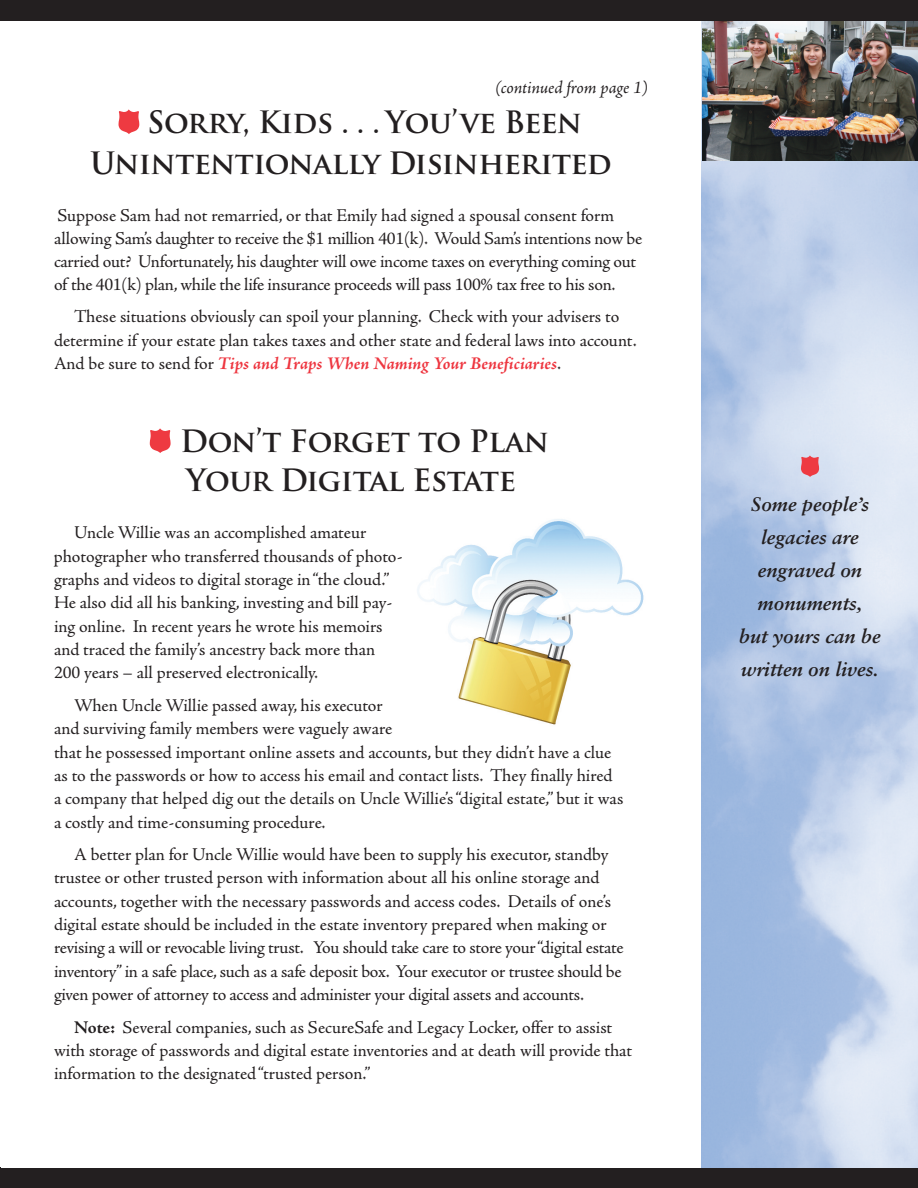
<style>
.page{position:relative;width:918px;height:1188px;background:#fff}
.page>*{position:absolute;margin:0;border:0;box-sizing:border-box;transform-origin:0 0}
.t1{font:700 30px/40.5px "Trajan Pro";letter-spacing:-.015em;color:#231f20}
.t2{font:italic 700 19.5px/33px "Sabon";color:#231f20;text-align:center}
.t3{font:18px/23.4px "Adobe Jenson Pro";letter-spacing:-.005em;color:#231f20}
.t4{font:italic 18px "Adobe Jenson Pro";letter-spacing:-.01em;color:#231f20}
.s1{font-weight:700;font-style:italic;color:#ee3640}
.s2{font-weight:700}
</style>
<div class="page">
<img style="left:702px;top:160px;width:216px;height:1008px">
<svg style="left:150px;top:428px;width:21px;height:25px"></svg>
<svg style="left:119px;top:109px;width:20px;height:25px"></svg>
<svg style="left:801px;top:455px;width:18px;height:22px"></svg>
<img style="left:702px;top:20px;width:216px;height:140px">
<div style="left:0;top:0;width:918px;height:20px;background:#231f20"></div>
<img style="left:417px;top:519px;width:227px;height:206px">
<div style="left:0;top:1168px;width:918px;height:20px;background:#231f20"></div>
<p class="t4" style="left:495px;top:80px;width:154px">(continued from page 1)</p>
<h1 class="t1" style="left:90px;top:102px;width:523px;text-indent:57px">Sorry, Kids . . . You’ve Been<br>Unintentionally Disinherited</h1>
<p class="t3" style="left:54px;top:205px;width:590px">Suppose Sam had not remarried, or that Emily had signed a spousal consent form allowing Sam’s daughter to receive the $1 million 401(k). Would Sam’s intentions now be carried out? Unfortunately, his daughter will owe income taxes on everything coming out of the 401(k) plan, while the life insurance proceeds will pass 100% tax free to his son.</p>
<p class="t3" style="left:54px;top:307px;width:584px;text-indent:20px">These situations obviously can spoil your planning. Check with your advisers to determine if your estate plan takes taxes and other state and federal laws into account.<br>And be sure to send for <span class="s1">Tips and Traps When Naming Your Beneficiaries</span>.</p>
<h1 class="t1" style="left:180px;top:422px;width:370px;line-height:39px">Don’t Forget to Plan<br>Your Digital Estate</h1>
<p class="t3" style="left:54px;top:523px;width:350px;text-indent:20px">Uncle Willie was an accomplished amateur photographer who transferred thousands of photo&shy;graphs and videos to digital storage in“the cloud.” He also did all his banking, investing and bill pay&shy;ing online. In recent years he wrote his memoirs and traced the family’s ancestry back more than 200 years – all preserved electronically.</p>
<p class="t3" style="left:54px;top:695px;width:571px;text-indent:20px">When Uncle Willie passed away, his executor<br>and surviving family members were vaguely aware<br>that he possessed important online assets and accounts, but they didn’t have a clue as to the passwords or how to access his email and contact lists. They finally hired a company that helped dig out the details on Uncle Willie’s“digital estate,” but it was a costly and time-consuming procedure.</p>
<p class="t3" style="left:54px;top:844px;width:571px;text-indent:20px">A better plan for Uncle Willie would have been to supply his executor, standby trustee or other trusted person with information about all his online storage and accounts, together with the necessary passwords and access codes. Details of one’s digital estate should be included in the estate inventory prepared when making or revising a will or revocable living trust. You should take care to store your“digital estate inventory” in a safe place, such as a safe deposit box. Your executor or trustee should be given power of attorney to access and administer your digital assets and accounts.</p>
<p class="t3" style="left:54px;top:1017px;width:580px;text-indent:20px"><span class="s2">Note:</span> Several companies, such as SecureSafe and Legacy Locker, offer to assist with storage of passwords and digital estate inventories and at death will provide that information to the designated“trusted person.”</p>
<p class="t2" style="left:739px;top:490px;width:143px">Some people’s legacies are engraved on monuments,<br>but yours can be written on lives.</p>
</div>
